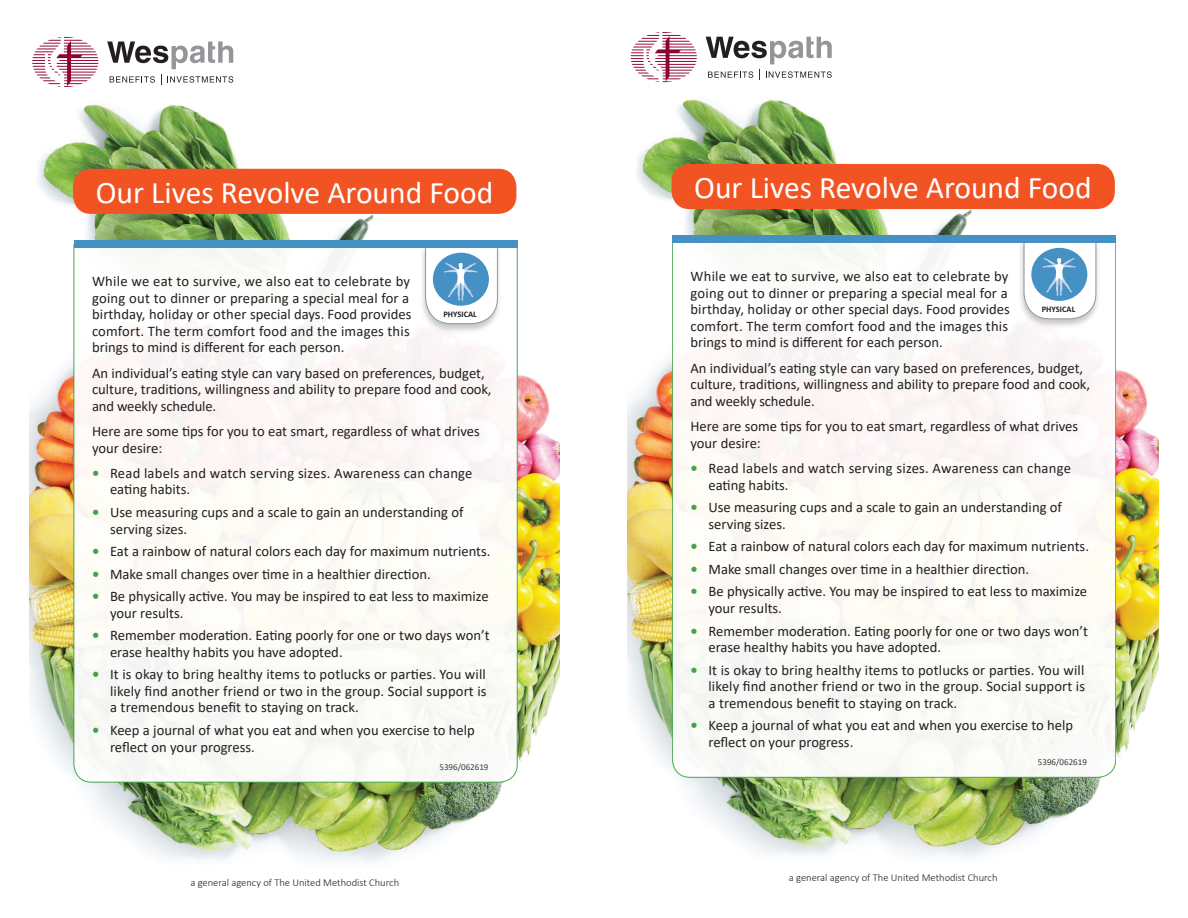
<style>
.page{position:relative;width:1188px;height:918px;background:#fff}
.page>*{position:absolute;margin:0;border:0;box-sizing:border-box;transform-origin:0 0}
.t1{font:31.5px "Calibri";color:#fff}
.t2{font:14.7px/16.5px "Calibri";color:#231f20}
.t3{font:300 10.5px "Calibri";color:#231f20}
.t4{font:9px "Calibri";color:#3e3e3f}
.t5{font:700 8.4px "Calibri";color:#231f20}
.s1{font-weight:700;color:#43a246}
</style>
<div class="page">
<img style="left:29px;top:104px;width:531px;height:758px">
<svg style="left:107px;top:42px;width:126px;height:42px"></svg>
<svg style="left:32px;top:37px;width:66px;height:50px"></svg>
<div style="left:73px;top:169px;width:443px;height:45px;background:#f15322;border-radius:18px"></div>
<svg style="left:74px;top:247px;width:443px;height:535px"></svg>
<div style="left:419px;top:244px;width:84px;height:90px;background:#231f20;opacity:.25"></div>
<svg style="left:425px;top:247px;width:73px;height:77px"></svg>
<div style="left:74px;top:240px;width:443px;height:7px;background:#4691c3"></div>
<img style="left:628px;top:99px;width:530px;height:758px">
<svg style="left:706px;top:37px;width:126px;height:42px"></svg>
<svg style="left:631px;top:32px;width:66px;height:50px"></svg>
<div style="left:672px;top:164px;width:443px;height:45px;background:#f15322;border-radius:18px"></div>
<svg style="left:672px;top:243px;width:444px;height:535px"></svg>
<div style="left:1017px;top:239px;width:84px;height:91px;background:#231f20;opacity:.25"></div>
<svg style="left:1024px;top:243px;width:72px;height:76px"></svg>
<div style="left:672px;top:236px;width:444px;height:7px;background:#4691c3"></div>
<h1 class="t1" style="left:96px;top:171px;width:399px">Our Lives Revolve Around Food</h1>
<h1 class="t1" style="left:694px;top:166px;width:399px">Our Lives Revolve Around Food</h1>
<p class="t2" style="left:92px;top:273px;width:321px">While we eat to survive, we also eat to celebrate by going out to dinner or preparing a special meal for a birthday, holiday or other special days. Food provides comfort. The term comfort food and the images this brings to mind is different for each person.</p>
<p class="t2" style="left:92px;top:364px;width:401px">An individual’s eating style can vary based on preferences, budget, culture, traditions, willingness and ability to prepare food and cook, and weekly schedule.</p>
<p class="t2" style="left:92px;top:423px;width:389px">Here are some tips for you to eat smart, regardless of what drives your desire:</p>
<p class="t2" style="left:110px;top:465px;width:364px;text-indent:-18px"><span class="s1">•</span> Read labels and watch serving sizes. Awareness can change eating habits.</p>
<p class="t2" style="left:110px;top:504px;width:355px;text-indent:-18px"><span class="s1">•</span> Use measuring cups and a scale to gain an understanding of serving sizes.</p>
<p class="t2" style="left:92px;top:543px;width:400px"><span class="s1">•</span> Eat a rainbow of natural colors each day for maximum nutrients.</p>
<p class="t2" style="left:92px;top:565px;width:340px"><span class="s1">•</span> Make small changes over time in a healthier direction.</p>
<p class="t2" style="left:110px;top:588px;width:380px;text-indent:-18px"><span class="s1">•</span> Be physically active. You may be inspired to eat less to maximize your results.</p>
<p class="t2" style="left:110px;top:627px;width:381px;text-indent:-18px"><span class="s1">•</span> Remember moderation. Eating poorly for one or two days won’t erase healthy habits you have adopted.</p>
<p class="t2" style="left:110px;top:666px;width:378px;text-align:justify;text-indent:-18px"><span class="s1">•</span> It is okay to bring healthy items to potlucks or parties. You will likely find another friend or two in the group. Social support is a tremendous benefit to staying on track.</p>
<p class="t2" style="left:110px;top:722px;width:366px;text-indent:-18px"><span class="s1">•</span> Keep a journal of what you eat and when you exercise to help reflect on your progress.</p>
<p class="t4" style="left:439px;top:761px;width:51px">5396/062619</p>
<p class="t5" style="left:443px;top:308px;width:35px">PHYSICAL</p>
<p class="t2" style="left:690px;top:268px;width:321px">While we eat to survive, we also eat to celebrate by going out to dinner or preparing a special meal for a birthday, holiday or other special days. Food provides comfort. The term comfort food and the images this brings to mind is different for each person.</p>
<p class="t2" style="left:690px;top:359px;width:401px">An individual’s eating style can vary based on preferences, budget, culture, traditions, willingness and ability to prepare food and cook, and weekly schedule.</p>
<p class="t2" style="left:690px;top:418px;width:389px">Here are some tips for you to eat smart, regardless of what drives your desire:</p>
<p class="t2" style="left:708px;top:460px;width:364px;text-indent:-18px"><span class="s1">•</span> Read labels and watch serving sizes. Awareness can change eating habits.</p>
<p class="t2" style="left:708px;top:499px;width:355px;text-indent:-18px"><span class="s1">•</span> Use measuring cups and a scale to gain an understanding of serving sizes.</p>
<p class="t2" style="left:690px;top:538px;width:400px"><span class="s1">•</span> Eat a rainbow of natural colors each day for maximum nutrients.</p>
<p class="t2" style="left:690px;top:560px;width:340px"><span class="s1">•</span> Make small changes over time in a healthier direction.</p>
<p class="t2" style="left:708px;top:583px;width:380px;text-indent:-18px"><span class="s1">•</span> Be physically active. You may be inspired to eat less to maximize your results.</p>
<p class="t2" style="left:708px;top:622px;width:381px;text-indent:-18px"><span class="s1">•</span> Remember moderation. Eating poorly for one or two days won’t erase healthy habits you have adopted.</p>
<p class="t2" style="left:708px;top:661px;width:378px;text-align:justify;text-indent:-18px"><span class="s1">•</span> It is okay to bring healthy items to potlucks or parties. You will likely find another friend or two in the group. Social support is a tremendous benefit to staying on track.</p>
<p class="t2" style="left:708px;top:717px;width:366px;text-indent:-18px"><span class="s1">•</span> Keep a journal of what you eat and when you exercise to help reflect on your progress.</p>
<p class="t4" style="left:1038px;top:756px;width:51px">5396/062619</p>
<p class="t5" style="left:1042px;top:303px;width:35px">PHYSICAL</p>
<p class="t3" style="left:190px;top:876px;width:210px">a general agency of The United Methodist Church</p>
<p class="t3" style="left:789px;top:871px;width:210px">a general agency of The United Methodist Church</p>
</div>
